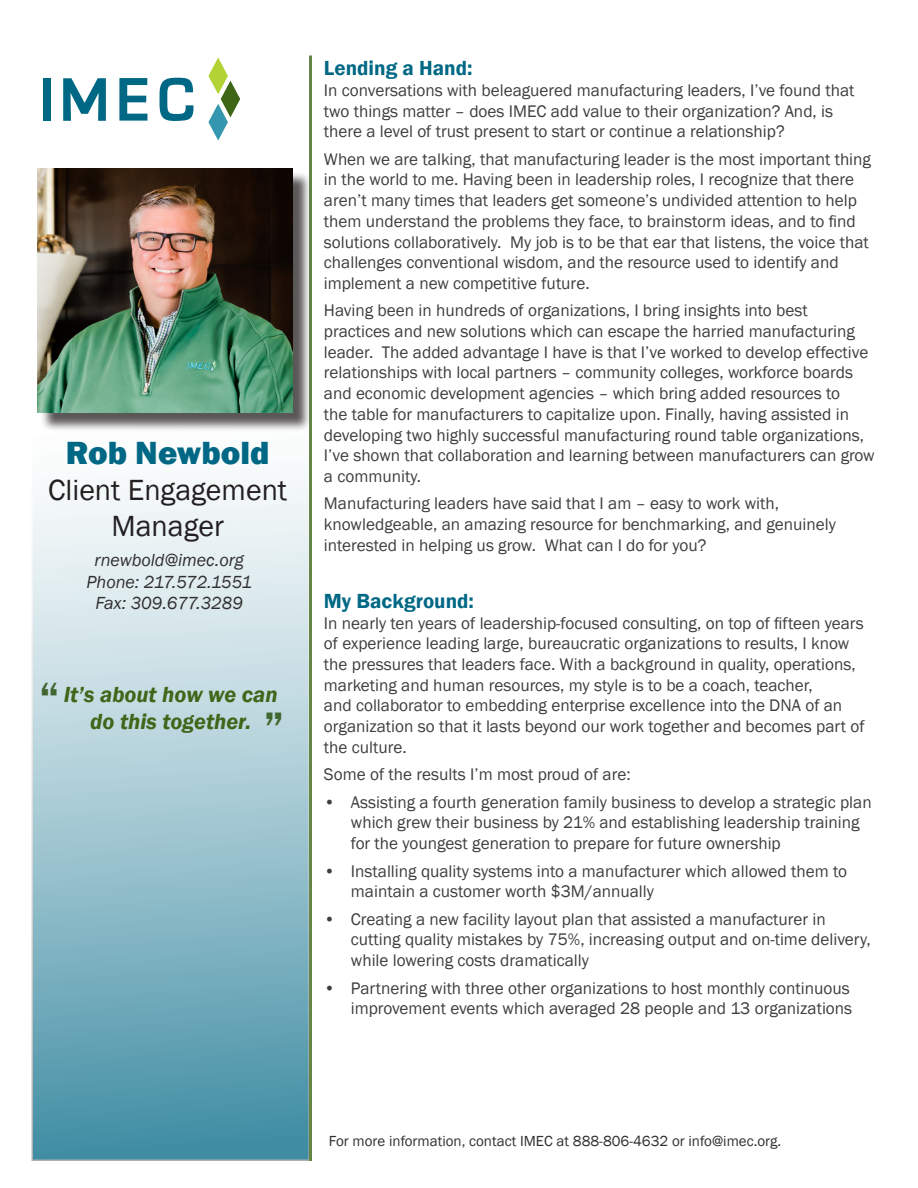
<style>
.page{position:relative;width:918px;height:1188px;background:#fff}
.page>*{position:absolute;margin:0;border:0;box-sizing:border-box;transform-origin:0 0}
.t1{font:600 45px "Franklin Gothic";color:#416731}
.t2{font:800 33px "Franklin Gothic";color:#006884}
.t3{font:30px/36px "Franklin Gothic";color:#231f20;text-align:center}
.t4{font:italic 600 22.5px/27px "Franklin Gothic";color:#3f6619;text-align:center}
.t5{font:600 21px "Franklin Gothic";color:#006885}
.t6{font:italic 18px/21.6px "Franklin Gothic";color:#312f30;text-align:center}
.body_copy{font:17.25px/20.7px "Franklin Gothic";color:#3e3e3f}
.body_copy-2{font:15px "Franklin Gothic";color:#312f30}
</style>
<div class="page">
<svg style="left:32px;top:55px;width:278px;height:1106px"></svg>
<hr style="left:309px;top:56px;width:3px;height:1105px;background:#658547">
<svg style="left:208px;top:58px;width:32px;height:83px"></svg>
<div style="left:43px;top:78px;width:8px;height:43px;background:#006884"></div>
<svg style="left:119px;top:78px;width:28px;height:43px"></svg>
<svg style="left:160px;top:78px;width:34px;height:44px"></svg>
<svg style="left:63px;top:78px;width:43px;height:43px"></svg>
<div style="left:40px;top:171px;width:271px;height:261px;background:#231f20;opacity:.75"></div>
<img style="left:38px;top:169px;width:255px;height:244px">
<p class="t2" style="left:66px;top:432px;width:205px">Rob Newbold</p>
<p class="t3" style="left:48px;top:473px;width:240px">Client Engagement<br>Manager</p>
<p class="t6" style="left:87px;top:550px;width:167px">rnewbold@imec.org<br>Phone: 217.572.1551<br>Fax: 309.677.3289</p>
<p class="t1" style="left:39px;top:670px;width:21px">“</p>
<p class="t4" style="left:64px;top:681px;width:215px">It’s about how we can do this together.</p>
<p class="t1" style="left:284px;top:737px;width:21px;rotate:-180deg">“</p>
<p class="t5" style="left:324px;top:55px;width:150px">Lending a Hand:</p>
<p class="body_copy" style="left:324px;top:80px;width:532px">In conversations with beleaguered manufacturing leaders, I’ve found that two things matter – does IMEC add value to their organization? And, is there a level of trust present to start or continue a relationship?</p>
<p class="body_copy" style="left:324px;top:149px;width:549px">When we are talking, that manufacturing leader is the most important thing in the world to me. Having been in leadership roles, I recognize that there aren’t many times that leaders get someone’s undivided attention to help them understand the problems they face, to brainstorm ideas, and to find solutions collaboratively. My job is to be that ear that listens, the voice that challenges conventional wisdom, and the resource used to identify and implement a new competitive future.</p>
<p class="body_copy" style="left:324px;top:301px;width:552px">Having been in hundreds of organizations, I bring insights into best practices and new solutions which can escape the harried manufacturing leader. The added advantage I have is that I’ve worked to develop effective relationships with local partners – community colleges, workforce boards and economic development agencies – which bring added resources to<br>the table for manufacturers to capitalize upon. Finally, having assisted in developing two highly successful manufacturing round table organizations, I’ve shown that collaboration and learning between manufacturers can grow a community.</p>
<p class="body_copy" style="left:324px;top:494px;width:514px">Manufacturing leaders have said that I am – easy to work with, knowledgeable, an amazing resource for benchmarking, and genuinely interested in helping us grow. What can I do for you?</p>
<p class="t5" style="left:324px;top:588px;width:152px">My Background:</p>
<p class="body_copy" style="left:324px;top:613px;width:542px">In nearly ten years of leadership-focused consulting, on top of fifteen years of experience leading large, bureaucratic organizations to results, I know the pressures that leaders face. With a background in quality, operations, marketing and human resources, my style is to be a coach, teacher,<br>and collaborator to embedding enterprise excellence into the DNA of an organization so that it lasts beyond our work together and becomes part of the culture.</p>
<p class="body_copy" style="left:324px;top:765px;width:308px">Some of the results I’m most proud of are:</p>
<p class="body_copy" style="left:351px;top:792px;width:522px;text-indent:-27px">• Assisting a fourth generation family business to develop a strategic plan which grew their business by 21% and establishing leadership training for the youngest generation to prepare for future ownership</p>
<p class="body_copy" style="left:351px;top:861px;width:498px;text-indent:-27px">• Installing quality systems into a manufacturer which allowed them to maintain a customer worth $3M/annually</p>
<p class="body_copy" style="left:351px;top:909px;width:521px;text-indent:-27px">• Creating a new facility layout plan that assisted a manufacturer in cutting quality mistakes by 75%, increasing output and on-time delivery, while lowering costs dramatically</p>
<p class="body_copy" style="left:324px;top:978px;width:530px;text-align:right">• Partnering with three other organizations to host monthly continuous improvement events which averaged 28 people and 13 organizations</p>
<p class="body_copy-2" style="left:329px;top:1132px;width:454px">For more information, contact IMEC at 888-806-4632 or info@imec.org.</p>
</div>
